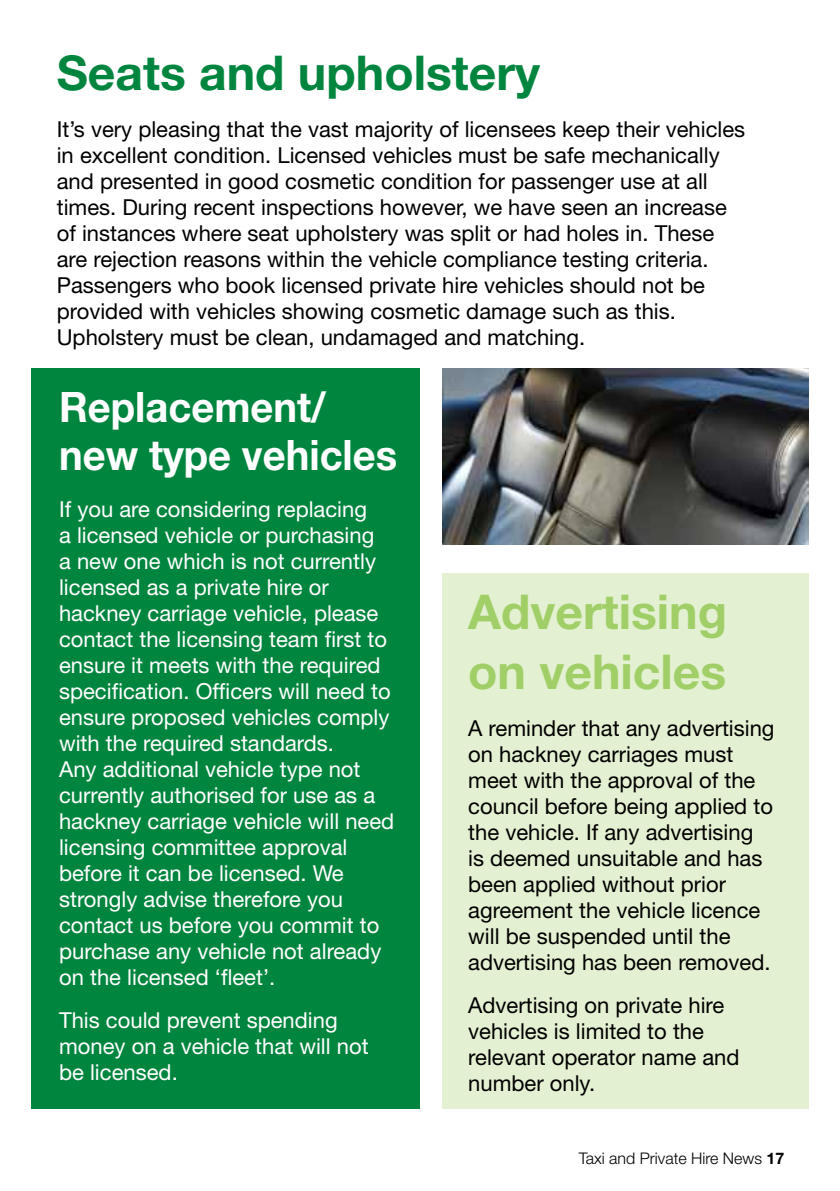
<style>
.page{position:relative;width:840px;height:1191px;background:#fff}
.page>*{position:absolute;margin:0;border:0;box-sizing:border-box;transform-origin:0 0}
.t1{font:700 48px/60px "Helvetica Neue LT";color:#a0cf67}
.t2{font:700 48px "Helvetica Neue LT";color:#00853f}
.t3{font:700 42px/48px "Helvetica Neue LT";color:#fff;scale:.95 1}
.t4{font:22px/26px "Helvetica Neue LT";color:#000}
.t5{font:22px/26px "Helvetica Neue LT";color:#fff}
.t6{font:300 16px "Helvetica Neue LT";color:#000}
.s1{font-weight:700}
</style>
<div class="page">
<div style="left:31px;top:369px;width:389px;height:739px;background:#00853f"></div>
<div style="left:442px;top:573px;width:366px;height:535px;background:#e3f0d1"></div>
<img style="left:442px;top:369px;width:366px;height:175px">
<h1 class="t2" style="left:57px;top:43px;width:484px">Seats and upholstery</h1>
<p class="t4" style="left:57px;top:116px;width:689px">It’s very pleasing that the vast majority of licensees keep their vehicles in excellent condition. Licensed vehicles must be safe mechanically and presented in good cosmetic condition for passenger use at all times. During recent inspections however, we have seen an increase of instances where seat upholstery was split or had holes in. These are rejection reasons within the vehicle compliance testing criteria.<br>Passengers who book licensed private hire vehicles should not be provided with vehicles showing cosmetic damage such as this.<br>Upholstery must be clean, undamaged and matching.</p>
<h2 class="t3" style="left:59px;top:382px;width:357px">Replacement/ new type vehicles</h2>
<p class="t5" style="left:59px;top:496px;width:336px">If you are considering replacing<br>a licensed vehicle or purchasing<br>a new one which is not currently licensed as a private hire or hackney carriage vehicle, please contact the licensing team first to ensure it meets with the required specification. Officers will need to ensure proposed vehicles comply with the required standards.<br>Any additional vehicle type not currently authorised for use as a hackney carriage vehicle will need licensing committee approval before it can be licensed. We strongly advise therefore you contact us before you commit to purchase any vehicle not already on the licensed ‘fleet’.</p>
<p class="t5" style="left:59px;top:1007px;width:311px">This could prevent spending money on a vehicle that will not be licensed.</p>
<h1 class="t1" style="left:468px;top:581px;width:260px">Advertising on vehicles</h1>
<p class="t4" style="left:468px;top:715px;width:308px">A reminder that any advertising on hackney carriages must meet with the approval of the council before being applied to the vehicle. If any advertising is deemed unsuitable and has been applied without prior agreement the vehicle licence will be suspended until the advertising has been removed.</p>
<p class="t4" style="left:468px;top:992px;width:272px">Advertising on private hire vehicles is limited to the relevant operator name and number only.</p>
<p class="t6" style="left:578px;top:1148px;width:207px">Taxi and Private Hire News <span class="s1">17</span></p>
</div>
